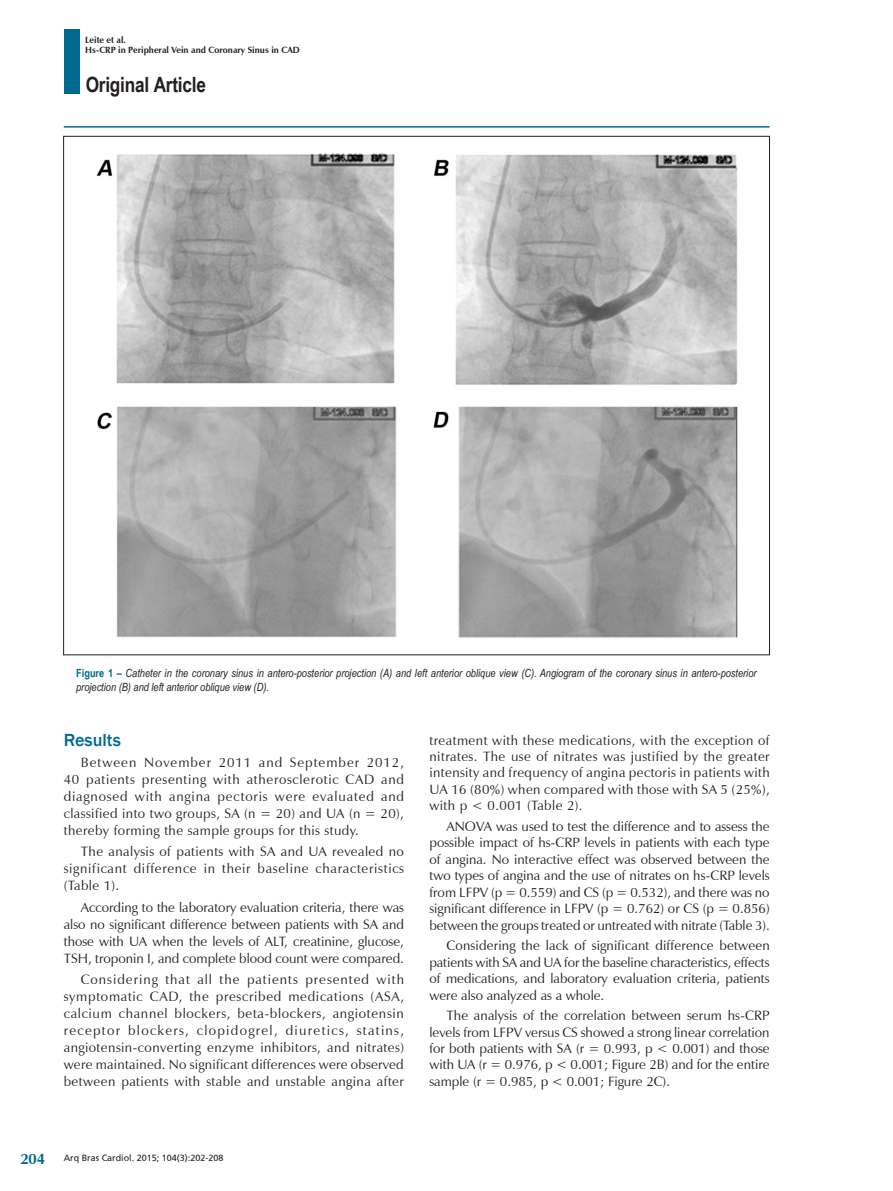
<style>
.page{position:relative;width:893px;height:1191px;background:#fff}
.page>*{position:absolute;margin:0;border:0;box-sizing:border-box;transform-origin:0 0}
.t1{font:700 21px "Arial Narrow";letter-spacing:-.01em;color:#231f20}
._02_-_TITULO_-_MATER{font:500 18px "Franklin Gothic";color:#006991}
.t2{font:700 15px "Zapf Humanist 601 BT";color:#006991}
._01-TEXTO_BASICO{font:13.5px/16.4px "Zapf Humanist 601 BT";color:#231f20;text-align:justify}
._05_LEGENDA_TABELA{font:italic 11.25px/13.5px "Arial Narrow";color:#231f20}
.t3{font:700 9px "Zapf Humanist 601 BT";color:#231f20}
.t4{font:9px "Frutiger";color:#231f20}
.s1{font-weight:700;font-style:normal;color:#006991}
</style>
<div class="page">
<hr style="left:64px;top:126px;width:706px;height:2px;background:#006991">
<div style="left:64px;top:29px;width:16px;height:65px;background:#006991"></div>
<img style="left:96px;top:153px;width:642px;height:485px">
<p class="t3" style="left:85px;top:34px;width:42px">Leite et al.</p>
<p class="t3" style="left:85px;top:45px;width:216px">Hs-CRP in Peripheral Vein and Coronary Sinus in CAD</p>
<h1 class="t1" style="left:86px;top:68px;width:122px">Original Article</h1>
<p class="_05_LEGENDA_TABELA" style="left:76px;top:666px;width:682px"><span class="s1">Figure 1 –</span> Catheter in the coronary sinus in antero-posterior projection (A) and left anterior oblique view (C). Angiogram of the coronary sinus in antero-posterior projection (B) and left anterior oblique view (D).</p>
<p class="_02_-_TITULO_-_MATER" style="left:64px;top:729px;width:59px">Results</p>
<p class="_01-TEXTO_BASICO" style="left:64px;top:754px;width:342px;line-height:17px;text-indent:17px">Between November 2011 and September 2012, 40 patients presenting with atherosclerotic CAD and diagnosed with angina pectoris were evaluated and classified into two groups, SA (n = 20) and UA (n = 20), thereby forming the sample groups for this study.</p>
<p class="_01-TEXTO_BASICO" style="left:64px;top:843px;width:342px;line-height:17px;text-indent:17px">The analysis of patients with SA and UA revealed no significant difference in their baseline characteristics (Table 1).</p>
<p class="_01-TEXTO_BASICO" style="left:64px;top:898px;width:342px;line-height:17px;text-indent:17px">According to the laboratory evaluation criteria, there was also no significant difference between patients with SA and those with UA when the levels of ALT, creatinine, glucose, TSH, troponin I, and complete blood count were compared.</p>
<p class="_01-TEXTO_BASICO" style="left:64px;top:970px;width:342px;line-height:17px;text-indent:17px">Considering that all the patients presented with symptomatic CAD, the prescribed medications (ASA, calcium channel blockers, beta-blockers, angiotensin receptor blockers, clopidogrel, diuretics, statins, angiotensin-converting enzyme inhibitors, and nitrates) were maintained. No significant differences were observed between patients with stable and unstable angina after</p>
<p class="_01-TEXTO_BASICO" style="left:429px;top:732px;width:342px">treatment with these medications, with the exception of nitrates. The use of nitrates was justified by the greater intensity and frequency of angina pectoris in patients with UA 16 (80%) when compared with those with SA 5 (25%), with p &lt; 0.001 (Table 2).</p>
<p class="_01-TEXTO_BASICO" style="left:429px;top:818px;width:342px;text-indent:17px">ANOVA was used to test the difference and to assess the possible impact of hs-CRP levels in patients with each type of angina. No interactive effect was observed between the two types of angina and the use of nitrates on hs-CRP levels from LFPV (p = 0.559) and CS (p = 0.532), and there was no significant difference in LFPV (p = 0.762) or CS (p = 0.856) between the groups treated or untreated with nitrate (Table 3).</p>
<p class="_01-TEXTO_BASICO" style="left:429px;top:937px;width:342px;text-indent:17px">Considering the lack of significant difference between patients with SA and UA for the baseline characteristics, effects of medications, and laboratory evaluation criteria, patients were also analyzed as a whole.</p>
<p class="_01-TEXTO_BASICO" style="left:429px;top:1007px;width:342px;text-indent:17px">The analysis of the correlation between serum hs-CRP levels from LFPV versus CS showed a strong linear correlation for both patients with SA (r = 0.993, p &lt; 0.001) and those with UA (r = 0.976, p &lt; 0.001; Figure 2B) and for the entire sample (r = 0.985, p &lt; 0.001; Figure 2C).</p>
<p class="t2" style="left:20px;top:1149px;width:26px">204</p>
<p class="t4" style="left:64px;top:1153px;width:161px">Arq Bras Cardiol. 2015; 104(3):202-208</p>
</div>
